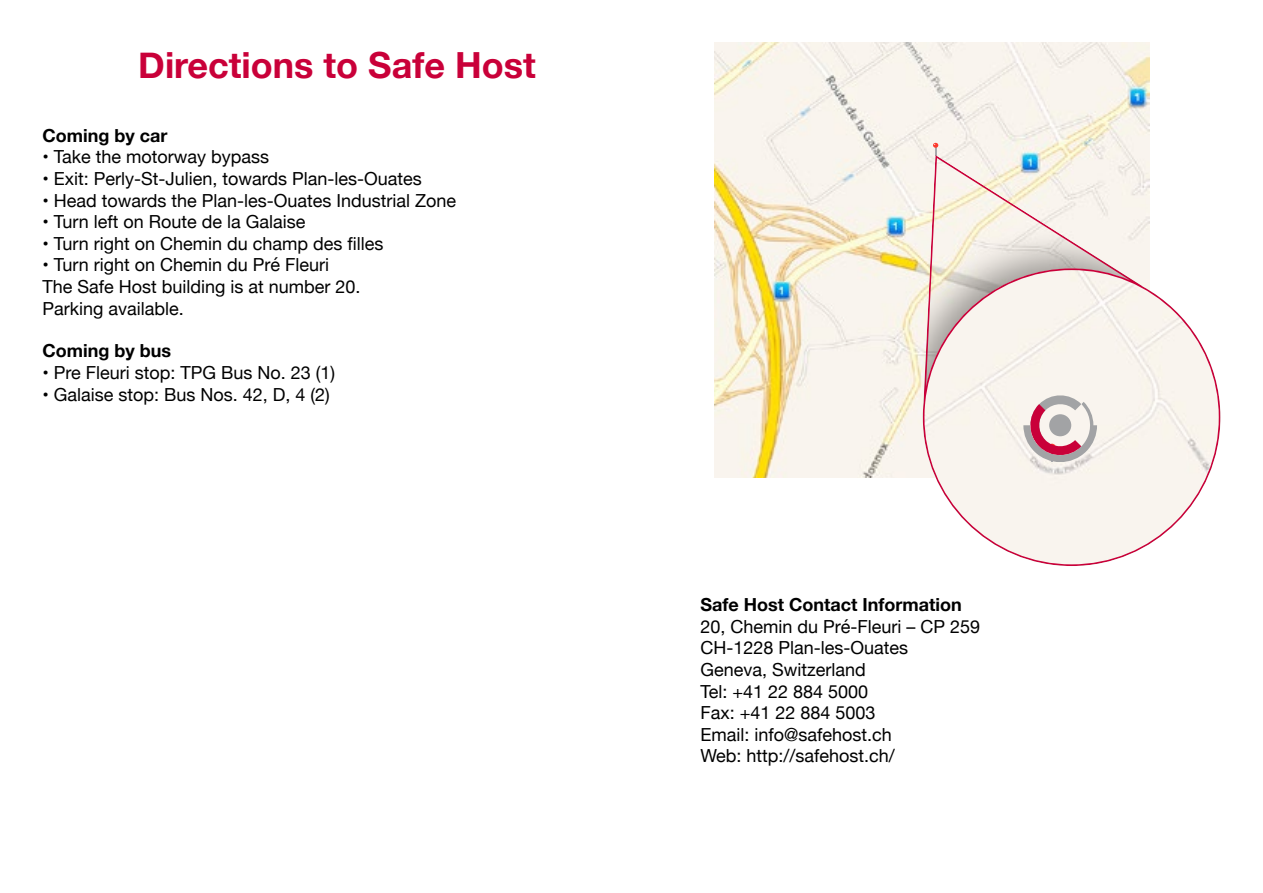
<style>
.page{position:relative;width:1263px;height:893px;background:#fff}
.page>*{position:absolute;margin:0;border:0;box-sizing:border-box;transform-origin:0 0}
.t1{font:700 36px "Helvetica Neue";color:#c90039}
.t2{font:18px/21.6px "Helvetica Neue";color:#000}
.t3{font:700 18px "Helvetica Neue";color:#000}
</style>
<div class="page">
<img style="left:714px;top:43px;width:435px;height:435px">
<svg style="left:933px;top:143px;width:5px;height:12px"></svg>
<svg style="left:923px;top:155px;width:297px;height:411px;fill:#f9f4ee"></svg>
<h1 class="t1" style="left:138px;top:37px;width:399px">Directions to Safe Host</h1>
<p class="t3" style="left:43px;top:121px;width:126px">Coming by car</p>
<p class="t2" style="left:43px;top:147px;width:228px">• Take the motorway bypass</p>
<p class="t2" style="left:43px;top:169px;width:381px">• Exit: Perly-St-Julien, towards Plan-les-Ouates</p>
<p class="t2" style="left:43px;top:190px;width:415px">• Head towards the Plan-les-Ouates Industrial Zone</p>
<p class="t2" style="left:43px;top:212px;width:264px">• Turn left on Route de la Galaise</p>
<p class="t2" style="left:43px;top:234px;width:343px">• Turn right on Chemin du champ des filles</p>
<p class="t2" style="left:43px;top:255px;width:320px">• Turn right on Chemin du Pré Fleuri<br>The Safe Host building is at number 20.<br>Parking available.</p>
<p class="t3" style="left:43px;top:337px;width:130px">Coming by bus</p>
<p class="t2" style="left:43px;top:363px;width:294px">• Pre Fleuri stop: TPG Bus No. 23 (1)</p>
<p class="t2" style="left:43px;top:384px;width:289px">• Galaise stop: Bus Nos. 42, D, 4 (2)</p>
<p class="t3" style="left:700px;top:591px;width:263px">Safe Host Contact Information</p>
<p class="t2" style="left:700px;top:617px;width:281px">20, Chemin du Pré-Fleuri – CP 259<br>CH-1228 Plan-les-Ouates<br>Geneva, Switzerland<br>Tel: +41 22 884 5000<br>Fax: +41 22 884 5003<br>Email: info@safehost.ch<br>Web: http://safehost.ch/</p>
</div>
